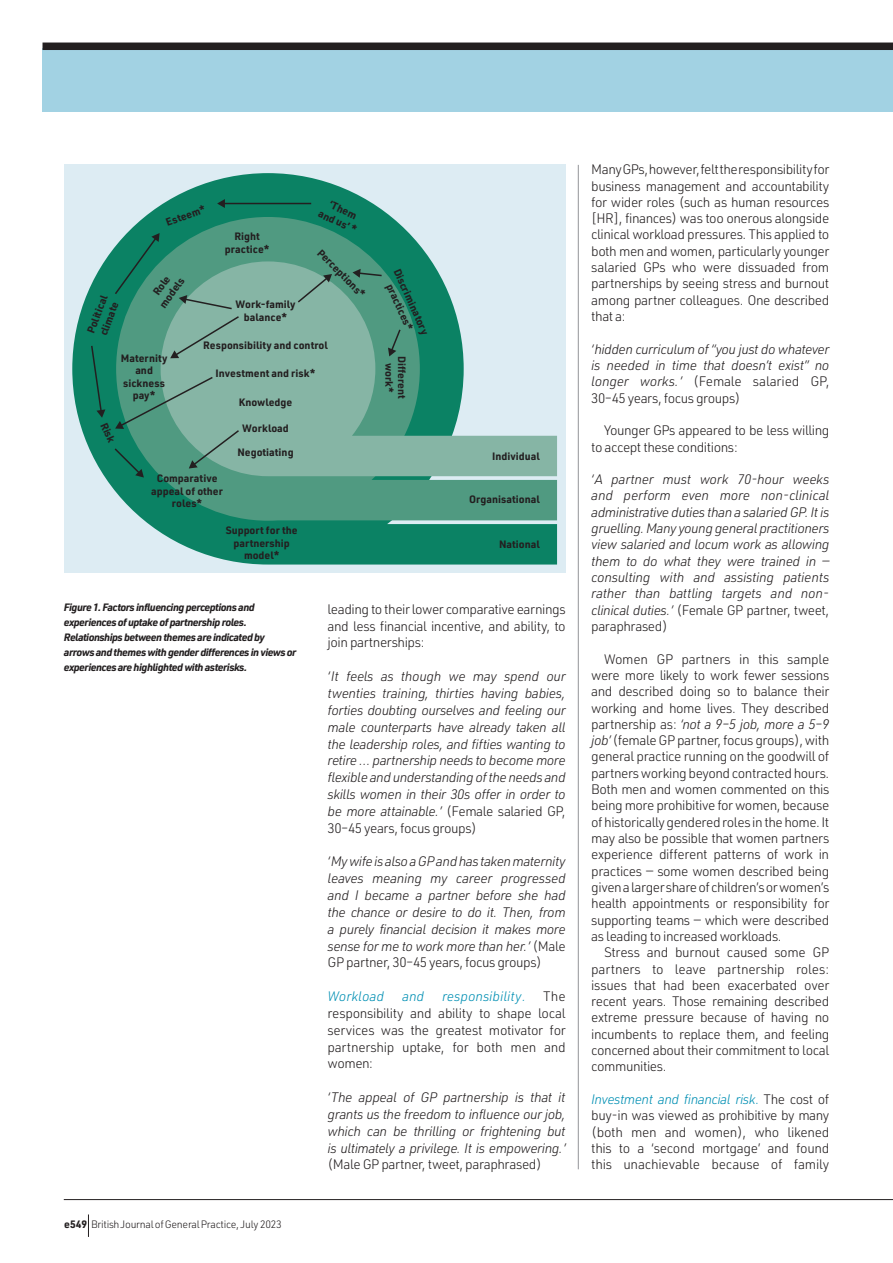
<style>
.page{position:relative;width:893px;height:1263px;background:#fff}
.page>*{position:absolute;margin:0;border:0;box-sizing:border-box;transform-origin:0 0}
.t1{font:300 13.5px/16.4px "URWDIN";letter-spacing:-.035em;color:#231f20;text-align:justify}
.t2{font:italic 300 13.5px/16.8px "URWDIN";letter-spacing:-.035em;color:#231f20;text-align:justify}
.t3{font:italic 300 13.5px "URWDIN";letter-spacing:-.005em;color:#008fb3}
.t4{font:700 10.5px/12.6px "URWDIN";color:#231f20;text-align:center}
.t5{font:italic 700 10.5px/15px "URWDIN";letter-spacing:-.05em;color:#231f20}
.t6{font:300 10.5px "URWDIN";letter-spacing:-.025em;color:#231f20}
.s1{font-weight:700}
.s2{font-style:normal}
.s3{font-style:italic;color:#008fb3}
.s4{font-style:italic}
.s5{color:#008fb3}
</style>
<div class="page">
<div style="left:43px;top:48px;width:850px;height:64px;background:#a2d2e3"></div>
<div style="left:43px;top:43px;width:850px;height:7px;background:#231f20"></div>
<hr style="left:578px;top:165px;width:1px;height:1004px;background:#939598">
<div style="left:64px;top:165px;width:502px;height:408px;background:#ddecf3"></div>
<svg style="left:72px;top:173px;width:485px;height:391px;fill:#0b8264"></svg>
<svg style="left:116px;top:217px;width:441px;height:304px;fill:#509a81"></svg>
<svg style="left:161px;top:261px;width:396px;height:215px;fill:#86b5a5"></svg>
<svg style="left:388px;top:328px;width:14px;height:28px"></svg>
<svg style="left:352px;top:269px;width:31px;height:9px"></svg>
<svg style="left:296px;top:274px;width:36px;height:30px"></svg>
<hr style="left:224px;top:203px;width:87px;height:1px;background:#231f20">
<svg style="left:217px;top:199px;width:8px;height:9px"></svg>
<svg style="left:113px;top:233px;width:47px;height:63px;background:#1e856a"></svg>
<svg style="left:170px;top:295px;width:71px;height:63px;background:#7dab9b"></svg>
<svg style="left:90px;top:344px;width:15px;height:74px"></svg>
<svg style="left:113px;top:375px;width:128px;height:103px;background:#5c9e89"></svg>
<hr style="left:64px;top:1199px;width:829px;height:1px;background:#231f20">
<svg style="left:88px;top:1214px;width:1px;height:23px"></svg>
<p class="t4" style="left:85px;top:331px;width:41px;text-align:left;rotate:-69deg">Political climate</p>
<p class="t4" style="left:164px;top:217px;width:43px;rotate:-20deg">Esteem*</p>
<p class="t4" style="left:147px;top:296px;width:36px;rotate:-54deg">Role models</p>
<p class="t4" style="left:225px;top:231px;width:46px">Right practice*</p>
<p class="t4" style="left:236px;top:299px;width:61px">Work-family balance*</p>
<p class="t4" style="left:327px;top:196px;width:43px;rotate:25deg">‘Them and us’ *</p>
<p class="t4" style="left:323px;top:247px;width:64px;rotate:45deg">Perceptions*</p>
<p class="t4" style="left:203px;top:340px;width:126px">Responsibility and control</p>
<p class="t4" style="left:121px;top:352px;width:48px">Maternity and sickness pay*</p>
<p class="t4" style="left:109px;top:421px;width:22px;rotate:66deg">Risk</p>
<p class="t4" style="left:215px;top:368px;width:102px">Investment and risk*</p>
<p class="t4" style="left:239px;top:397px;width:55px">Knowledge</p>
<p class="t4" style="left:242px;top:423px;width:48px">Workload</p>
<p class="t4" style="left:237px;top:447px;width:58px">Negotiating</p>
<p class="t4" style="left:151px;top:473px;width:73px">Comparative appeal of other roles*</p>
<p class="t4" style="left:226px;top:525px;width:73px">Support for the partnership model*</p>
<p class="t4" style="left:402px;top:267px;width:72px;rotate:66deg">Discriminatory practices*</p>
<p class="t4" style="left:407px;top:356px;width:44px;rotate:90deg">Different work*</p>
<p class="t4" style="left:492px;top:450px;width:49px">Individual</p>
<p class="t4" style="left:469px;top:493px;width:72px">Organisational</p>
<p class="t4" style="left:499px;top:539px;width:42px">National</p>
<p class="t5" style="left:64px;top:601px;width:234px">Figure 1. Factors influencing perceptions and experiences of uptake of partnership roles.<br>Relationships between themes are indicated by arrows and themes with gender differences in views or experiences are highlighted with asterisks.</p>
<p class="t6" style="left:64px;top:1219px;width:219px"><span class="s1">e549</span> BritishJournalofGeneralPractice, July 2023</p>
<p class="t1" style="left:328px;top:601px;width:240px;line-height:16.8px">leading to their lower comparative earnings and less financial incentive, and ability, to join partnerships:</p>
<p class="t2" style="left:328px;top:668px;width:240px">‘ It feels as though we may spend our twenties training, thirties having babies, forties doubting ourselves and feeling our male counterparts have already taken all the leadership roles, and fifties wanting to retire … partnership needs to become more flexible and understanding of the needs and skills women in their 30s offer in order to be more attainable. ’ <span class="s2">(Female salaried GP, 30‒45 years, focus groups)</span></p>
<p class="t2" style="left:328px;top:853px;width:240px">‘ My wife is also a GP and has taken maternity leaves meaning my career progressed and I became a partner before she had the chance or desire to do it. Then, from a purely financial decision it makes more sense for me to work more than her. ’ <span class="s2">(Male GP partner, 30‒45 years, focus groups)</span></p>
<p class="t3" style="left:328px;top:990px;width:58px">Workload</p>
<p class="t3" style="left:402px;top:990px;width:24px">and</p>
<p class="t1" style="left:328px;top:989px;width:240px;line-height:16.8px;text-indent:114px"><span class="s3">responsibility</span><span class="s3">.</span> The responsibility and ability to shape local services was the greatest motivator for partnership uptake, for both men and women:</p>
<p class="t2" style="left:328px;top:1088px;width:240px">‘ The appeal of GP partnership is that it grants us the freedom to influence our job, which can be thrilling or frightening but is ultimately a privilege. It is empowering. ’</p>
<p class="t1" style="left:328px;top:1157px;width:216px">(Male GP partner, tweet, paraphrased)</p>
<p class="t1" style="left:591px;top:162px;width:240px">Many GPs, however, felt the responsibility for business management and accountability for wider roles (such as human resources [HR], finances) was too onerous alongside clinical workload pressures. This applied to both men and women, particularly younger salaried GPs who were dissuaded from partnerships by seeing stress and burnout among partner colleagues. One described that a:</p>
<p class="t2" style="left:591px;top:340px;width:240px;line-height:16.4px">‘ hidden curriculum of “you just do whatever is needed in time that doesn’t exist” no longer works. ’ <span class="s2">(Female salaried GP, 30‒45 years, focus groups)</span></p>
<p class="t1" style="left:591px;top:423px;width:240px;text-indent:13px">Younger GPs appeared to be less willing to accept these conditions:</p>
<p class="t2" style="left:591px;top:471px;width:240px;line-height:16.4px">‘ A partner must work 70-hour weeks and perform even more non-clinical administrative duties than a salaried GP. It is gruelling. Many young general practitioners view salaried and locum work as allowing them to do what they were trained in — consulting with and assisting patients rather than battling targets and non&shy;clinical duties. ’ <span class="s2">(Female GP partner, tweet, paraphrased)</span></p>
<p class="t1" style="left:591px;top:651px;width:240px;text-indent:13px">Women GP partners in this sample were more likely to work fewer sessions and described doing so to balance their working and home lives. They described partnership as: <span class="s4">‘not a 9–5 job, more a 5–9 job’</span> (female GP partner, focus groups), with general practice running on the goodwill of partners working beyond contracted hours.<br>Both men and women commented on this being more prohibitive for women, because of historically gendered roles in the home. It may also be possible that women partners experience different patterns of work in practices — some women described being given a larger share of children’s or women’s health appointments or responsibility for supporting teams — which were described as leading to increased workloads.</p>
<p class="t1" style="left:591px;top:945px;width:240px;text-indent:13px">Stress and burnout caused some GP partners to leave partnership roles: issues that had been exacerbated over recent years. Those remaining described extreme pressure because of having no incumbents to replace them, and feeling concerned about their commitment to local communities.</p>
<p class="t1" style="left:591px;top:1092px;width:240px"><span class="s3">Investment and financial risk</span><span class="s5">.</span> The cost of buy-in was viewed as prohibitive by many (both men and women), who likened this to a ‘second mortgage’ and found this unachievable because of family</p>
</div>
